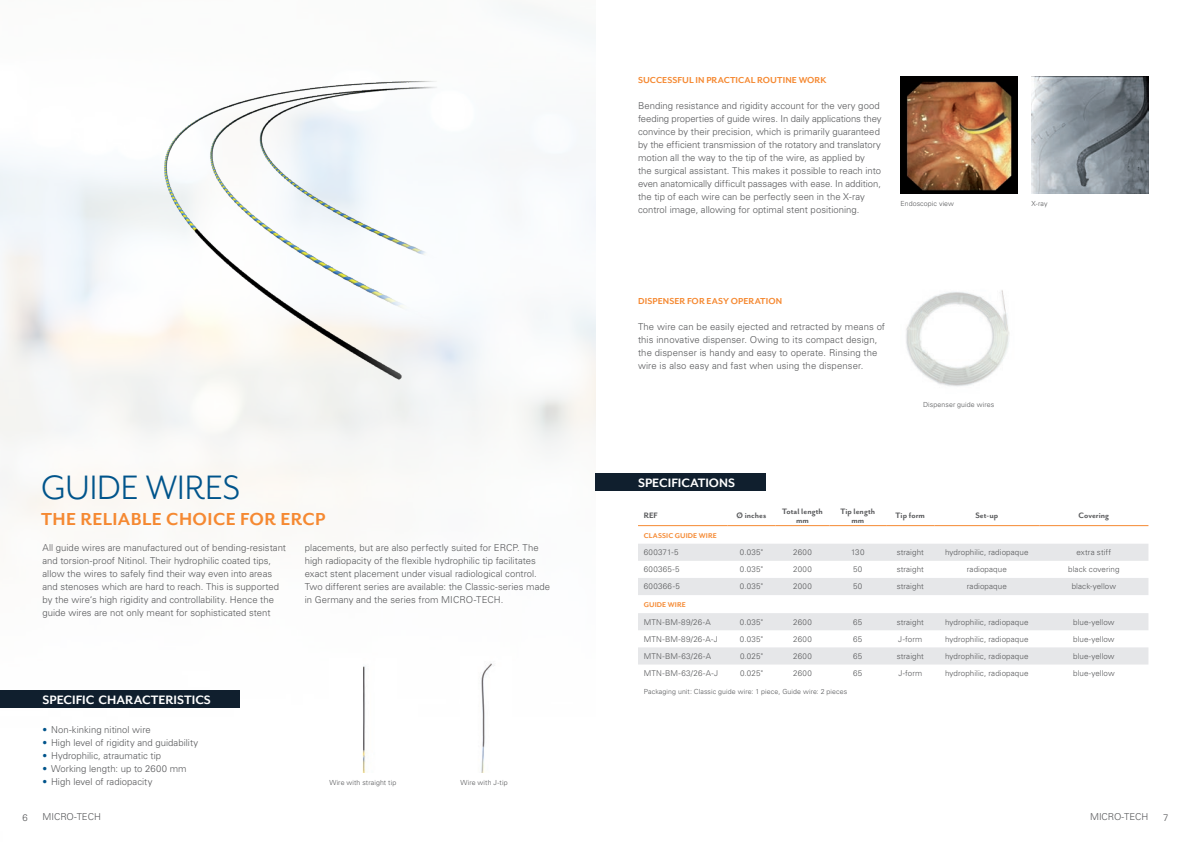
<style>
.page{position:relative;width:1191px;height:842px;background:#fff}
.page>*{position:absolute;margin:0;border:0;box-sizing:border-box;transform-origin:0 0}
.t1{font:39px "Mr Eaves San OT";letter-spacing:-.005em;color:#00548b}
.t2{font:700 20px "Mr Eaves San OT";letter-spacing:.02em;color:#f58932}
.t3{font:700 14px "Mr Eaves San OT";color:#fff}
.t4{font:700 10px "Mr Eaves San OT";letter-spacing:.005em;color:#f58932}
.t5{font:300 9.5px/13px "Univers LT Std";color:#57585a}
.t6{font:700 9px/9px "Mr Eaves San OT";letter-spacing:.005em;color:#57585a;text-align:center}
.t7{font:300 8px "Univers LT Std";letter-spacing:.01em;color:#57585a}
.t8{font:700 8px "Mr Eaves San OT";letter-spacing:.02em;color:#f58932}
.t9{font:300 7px "Univers LT Std";letter-spacing:.015em;color:#57585a}
.s1{color:#00548b}
</style>
<div class="page">
<img style="left:0;top:9px;width:595px;height:764px">
<img style="left:329px;top:658px;width:67px;height:114px">
<img style="left:460px;top:656px;width:52px;height:116px">
<img style="left:159px;top:40px;width:280px;height:365px">
<img style="left:1031px;top:77px;width:117px;height:116px">
<img style="left:900px;top:77px;width:117px;height:116px">
<img style="left:906px;top:290px;width:104px;height:97px">
<div style="left:0;top:690px;width:240px;height:17px;background:#101f2e"></div>
<div style="left:595px;top:473px;width:170px;height:17px;background:#101f2e"></div>
<svg style="left:638px;top:544px;width:510px;height:86px;fill:#e6e7e9"></svg>
<div style="left:638px;top:647px;width:510px;height:17px;background:#e6e7e9"></div>
<hr style="left:638px;top:525px;width:89px;height:1px;background:#f58932">
<hr style="left:727px;top:525px;width:48px;height:1px;background:#f58932">
<hr style="left:775px;top:525px;width:54px;height:1px;background:#f58932">
<hr style="left:829px;top:525px;width:57px;height:1px;background:#f58932">
<hr style="left:886px;top:525px;width:48px;height:1px;background:#f58932">
<hr style="left:934px;top:525px;width:105px;height:1px;background:#f58932">
<hr style="left:1039px;top:525px;width:109px;height:1px;background:#f58932">
<h1 class="t1" style="left:41px;top:467px;width:201px">GUIDE WIRES</h1>
<h2 class="t2" style="left:41px;top:508px;width:286px">THE RELIABLE CHOICE FOR ERCP</h2>
<p class="t5" style="left:43px;top:541px;width:245px">All guide wires are manufactured out of bending-resistant and torsion-proof Nitinol. Their hydrophilic coated tips, allow the wires to safely find their way even into areas and stenoses which are hard to reach. This is supported by the wire‘s high rigidity and controllability. Hence the guide wires are not only meant for sophisticated stent</p>
<p class="t5" style="left:305px;top:541px;width:247px">placements, but are also perfectly suited for ERCP. The high radiopacity of the flexible hydrophilic tip facilitates exact stent placement under visual radiological control.<br>Two different series are available: the Classic-series made in Germany and the series from MICRO-TECH.</p>
<h3 class="t3" style="left:43px;top:692px;width:170px">SPECIFIC CHARACTERISTICS</h3>
<p class="t5" style="left:43px;top:723px;width:110px"><span class="s1">•</span> Non-kinking nitinol wire</p>
<p class="t5" style="left:43px;top:736px;width:157px"><span class="s1">•</span> High level of rigidity and guidability</p>
<p class="t5" style="left:43px;top:749px;width:120px"><span class="s1">•</span> Hydrophilic, atraumatic tip</p>
<p class="t5" style="left:43px;top:762px;width:145px"><span class="s1">•</span> Working length: up to 2600 mm</p>
<p class="t5" style="left:43px;top:775px;width:111px"><span class="s1">•</span> High level of radiopacity</p>
<p class="t9" style="left:329px;top:778px;width:68px">Wire with straight tip</p>
<p class="t9" style="left:460px;top:778px;width:48px">Wire with J-tip</p>
<p class="t4" style="left:638px;top:75px;width:190px">SUCCESSFUL IN PRACTICAL ROUTINE WORK</p>
<p class="t5" style="left:638px;top:99px;width:245px">Bending resistance and rigidity account for the very good feeding properties of guide wires. In daily applications they convince by their precision, which is primarily guaranteed by the efficient transmission of the rotatory and translatory motion all the way to the tip of the wire, as applied by<br>the surgical assistant. This makes it possible to reach into even anatomically difficult passages with ease. In addition, the tip of each wire can be perfectly seen in the X-ray control image, allowing for optimal stent positioning.</p>
<p class="t9" style="left:900px;top:199px;width:55px">Endoscopic view</p>
<p class="t9" style="left:1031px;top:199px;width:18px">X-ray</p>
<p class="t4" style="left:638px;top:296px;width:146px">DISPENSER FOR EASY OPERATION</p>
<p class="t5" style="left:638px;top:320px;width:249px">The wire can be easily ejected and retracted by means of this innovative dispenser. Owing to its compact design, the dispenser is handy and easy to operate. Rinsing the wire is also easy and fast when using the dispenser.</p>
<h3 class="t3" style="left:638px;top:475px;width:99px">SPECIFICATIONS</h3>
<p class="t9" style="left:923px;top:400px;width:73px">Dispenser guide wires</p>
<p class="t6" style="left:643px;top:511px;width:16px">REF</p>
<p class="t6" style="left:736px;top:511px;width:31px">Ø inches</p>
<p class="t6" style="left:782px;top:507px;width:42px">Total length mm</p>
<p class="t6" style="left:840px;top:507px;width:36px">Tip length mm</p>
<p class="t6" style="left:895px;top:511px;width:31px">Tip form</p>
<p class="t6" style="left:975px;top:511px;width:24px">Set-up</p>
<p class="t6" style="left:1078px;top:511px;width:32px">Covering</p>
<p class="t8" style="left:643px;top:531px;width:75px">CLASSIC GUIDE WIRE</p>
<p class="t7" style="left:643px;top:547px;width:36px">600371-5</p>
<p class="t7" style="left:740px;top:547px;width:25px">0.035"</p>
<p class="t7" style="left:793px;top:547px;width:20px">2600</p>
<p class="t7" style="left:851px;top:547px;width:15px">130</p>
<p class="t7" style="left:896px;top:547px;width:29px">straight</p>
<p class="t7" style="left:945px;top:547px;width:85px">hydrophilic, radiopaque</p>
<p class="t7" style="left:1076px;top:547px;width:36px">extra stiff</p>
<p class="t7" style="left:643px;top:565px;width:38px">600365-5</p>
<p class="t7" style="left:740px;top:565px;width:25px">0.035"</p>
<p class="t7" style="left:793px;top:565px;width:20px">2000</p>
<p class="t7" style="left:853px;top:565px;width:11px">50</p>
<p class="t7" style="left:896px;top:565px;width:29px">straight</p>
<p class="t7" style="left:966px;top:565px;width:41px">radiopaque</p>
<p class="t7" style="left:1068px;top:565px;width:53px">black covering</p>
<p class="t7" style="left:643px;top:582px;width:38px">600366-5</p>
<p class="t7" style="left:740px;top:582px;width:25px">0.035"</p>
<p class="t7" style="left:793px;top:582px;width:20px">2000</p>
<p class="t7" style="left:853px;top:582px;width:11px">50</p>
<p class="t7" style="left:896px;top:582px;width:29px">straight</p>
<p class="t7" style="left:966px;top:582px;width:41px">radiopaque</p>
<p class="t7" style="left:1071px;top:582px;width:46px">black-yellow</p>
<p class="t8" style="left:643px;top:600px;width:44px">GUIDE WIRE</p>
<p class="t7" style="left:643px;top:617px;width:69px">MTN-BM-89/26-A</p>
<p class="t7" style="left:740px;top:617px;width:25px">0.035"</p>
<p class="t7" style="left:793px;top:617px;width:20px">2600</p>
<p class="t7" style="left:853px;top:617px;width:11px">65</p>
<p class="t7" style="left:896px;top:617px;width:29px">straight</p>
<p class="t7" style="left:945px;top:617px;width:85px">hydrophilic, radiopaque</p>
<p class="t7" style="left:1073px;top:617px;width:43px">blue-yellow</p>
<p class="t7" style="left:643px;top:634px;width:76px">MTN-BM-89/26-A-J</p>
<p class="t7" style="left:740px;top:634px;width:25px">0.035"</p>
<p class="t7" style="left:793px;top:634px;width:20px">2600</p>
<p class="t7" style="left:853px;top:634px;width:11px">65</p>
<p class="t7" style="left:898px;top:634px;width:25px">J-form</p>
<p class="t7" style="left:945px;top:634px;width:85px">hydrophilic, radiopaque</p>
<p class="t7" style="left:1073px;top:634px;width:43px">blue-yellow</p>
<p class="t7" style="left:643px;top:651px;width:69px">MTN-BM-63/26-A</p>
<p class="t7" style="left:740px;top:651px;width:24px">0.025"</p>
<p class="t7" style="left:793px;top:651px;width:20px">2600</p>
<p class="t7" style="left:853px;top:651px;width:11px">65</p>
<p class="t7" style="left:896px;top:651px;width:29px">straight</p>
<p class="t7" style="left:945px;top:651px;width:85px">hydrophilic, radiopaque</p>
<p class="t7" style="left:1073px;top:651px;width:43px">blue-yellow</p>
<p class="t7" style="left:643px;top:668px;width:76px">MTN-BM-63/26-A-J</p>
<p class="t7" style="left:740px;top:668px;width:24px">0.025"</p>
<p class="t7" style="left:793px;top:668px;width:20px">2600</p>
<p class="t7" style="left:853px;top:668px;width:11px">65</p>
<p class="t7" style="left:898px;top:668px;width:25px">J-form</p>
<p class="t7" style="left:945px;top:668px;width:85px">hydrophilic, radiopaque</p>
<p class="t7" style="left:1073px;top:668px;width:43px">blue-yellow</p>
<p class="t9" style="left:643px;top:687px;width:205px">Packaging unit: Classic guide wire: 1 piece, Guide wire: 2 pieces</p>
<p class="t5" style="left:22px;top:811px;width:7px">6</p>
<p class="t5" style="left:43px;top:811px;width:60px">MICRO-TECH</p>
<p class="t5" style="left:1090px;top:811px;width:60px">MICRO-TECH</p>
<p class="t5" style="left:1163px;top:811px;width:7px">7</p>
</div>
